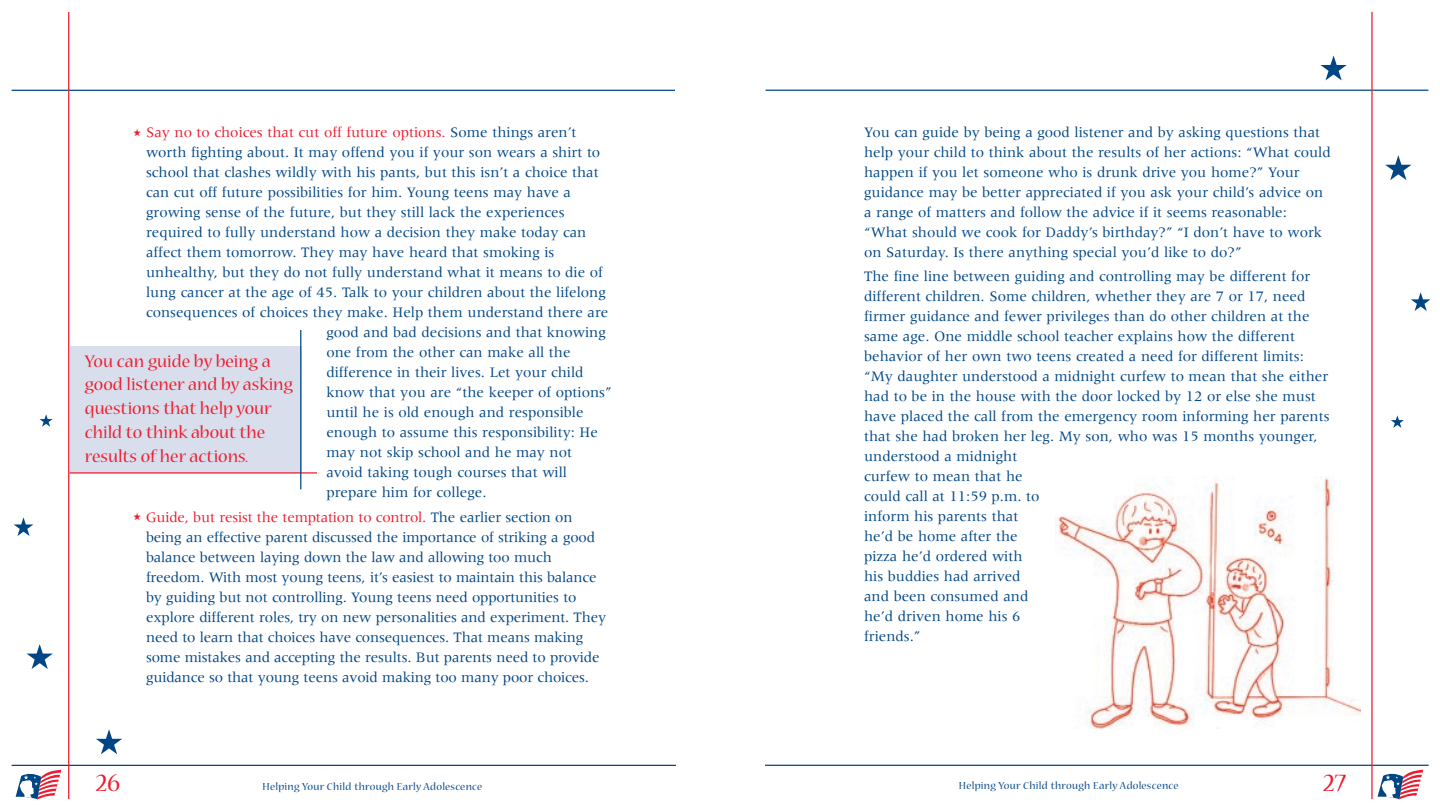
<style>
.page{position:relative;width:1440px;height:810px;background:#fff}
.page>*{position:absolute;margin:0;border:0;box-sizing:border-box;transform-origin:0 0}
.t1{font:27.5px "Nueva";color:#ed1b2d}
.t2{font:18.75px/23.8px "Nueva";color:#ed1b2d}
.t3{font:15px/20px "Meridien";color:#004685}
.t4{font:15px "Meridien";color:#ed1b2d}
.t5{font:11.25px "Nueva";letter-spacing:.025em;color:#004685}
.s1{color:#004685}
.s2{color:#ed1b2d}
</style>
<div class="page">
<hr style="left:765px;top:765px;width:664px;height:1px;background:#004685">
<hr style="left:766px;top:90px;width:662px;height:1px;background:#004685">
<svg style="left:1385px;top:155px;width:26px;height:25px"></svg>
<svg style="left:1320px;top:55px;width:27px;height:25px"></svg>
<svg style="left:1411px;top:292px;width:20px;height:19px"></svg>
<svg style="left:1391px;top:415px;width:13px;height:13px"></svg>
<hr style="left:1371px;top:12px;width:2px;height:787px;background:#ed1b2d">
<svg style="left:1378px;top:770px;width:45px;height:29px"></svg>
<hr style="left:12px;top:765px;width:664px;height:1px;background:#004685">
<hr style="left:12px;top:90px;width:663px;height:1px;background:#004685">
<svg style="left:27px;top:644px;width:26px;height:25px"></svg>
<svg style="left:96px;top:729px;width:26px;height:25px"></svg>
<svg style="left:14px;top:517px;width:19px;height:19px"></svg>
<svg style="left:40px;top:414px;width:13px;height:13px"></svg>
<svg style="left:16px;top:770px;width:45px;height:29px"></svg>
<div style="left:70px;top:346px;width:231px;height:127px;background:#d9deec"></div>
<hr style="left:70px;top:472px;width:247px;height:2px;background:#ed1b2d">
<hr style="left:300px;top:330px;width:1px;height:159px;background:#004685">
<hr style="left:68px;top:12px;width:1px;height:787px;background:#ed1b2d">
<img style="left:1055px;top:477px;width:305px;height:252px">
<p class="t4" style="left:133px;top:126px;width:445px">★ Say no to choices that cut off future options. <span class="s1">Some things aren’t</span></p>
<p class="t3" style="left:146px;top:143px;width:456px">worth fighting about. It may offend you if your son wears a shirt to</p>
<p class="t3" style="left:146px;top:163px;width:454px">school that clashes wildly with his pants, but this isn’t a choice that</p>
<p class="t3" style="left:146px;top:183px;width:427px">can cut off future possibilities for him. Young teens may have a</p>
<p class="t3" style="left:146px;top:203px;width:420px">growing sense of the future, but they still lack the experiences</p>
<p class="t3" style="left:146px;top:223px;width:442px">required to fully understand how a decision they make today can</p>
<p class="t3" style="left:146px;top:243px;width:410px">affect them tomorrow. They may have heard that smoking is</p>
<p class="t3" style="left:146px;top:263px;width:458px">unhealthy, but they do not fully understand what it means to die of</p>
<p class="t3" style="left:146px;top:283px;width:461px">lung cancer at the age of 45. Talk to your children about the lifelong</p>
<p class="t3" style="left:146px;top:303px;width:464px">consequences of choices they make. Help them understand there are</p>
<p class="t3" style="left:326px;top:323px;width:281px">good and bad decisions and that knowing</p>
<p class="t3" style="left:326px;top:343px;width:246px">one from the other can make all the</p>
<p class="t3" style="left:326px;top:363px;width:259px">difference in their lives. Let your child</p>
<p class="t3" style="left:326px;top:383px;width:287px">know that you are “the keeper of options”</p>
<p class="t3" style="left:326px;top:403px;width:259px">until he is old enough and responsible</p>
<p class="t3" style="left:326px;top:423px;width:273px">enough to assume this responsibility: He</p>
<p class="t3" style="left:326px;top:443px;width:247px">may not skip school and he may not</p>
<p class="t3" style="left:326px;top:463px;width:242px">avoid taking tough courses that will</p>
<p class="t3" style="left:326px;top:483px;width:162px">prepare him for college.</p>
<p class="t3" style="left:146px;top:508px;width:462px;text-indent:-13px"><span class="s2">★ Guide, but resist the temptation to control.</span> The earlier section on being an effective parent discussed the importance of striking a good balance between laying down the law and allowing too much freedom. With most young teens, it’s easiest to maintain this balance by guiding but not controlling. Young teens need opportunities to explore different roles, try on new personalities and experiment. They need to learn that choices have consequences. That means making some mistakes and accepting the results. But parents need to provide guidance so that young teens avoid making too many poor choices.</p>
<p class="t2" style="left:85px;top:350px;width:209px">You can guide by being a good listener and by asking questions that help your child to think about the results of her actions.</p>
<h1 class="t1" style="left:96px;top:772px;width:26px">26</h1>
<p class="t5" style="left:262px;top:782px;width:221px">Helping Your Child through Early Adolescence</p>
<p class="t3" style="left:864px;top:123px;width:468px">You can guide by being a good listener and by asking questions that help your child to think about the results of her actions: “What could happen if you let someone who is drunk drive you home?” Your guidance may be better appreciated if you ask your child’s advice on a range of matters and follow the advice if it seems reasonable: “What should we cook for Daddy’s birthday?” “I don’t have to work on Saturday. Is there anything special you’d like to do?”</p>
<p class="t3" style="left:864px;top:268px;width:467px">The fine line between guiding and controlling may be different for different children. Some children, whether they are 7 or 17, need firmer guidance and fewer privileges than do other children at the same age. One middle school teacher explains how the different behavior of her own two teens created a need for different limits: “My daughter understood a midnight curfew to mean that she either had to be in the house with the door locked by 12 or else she must have placed the call from the emergency room informing her parents that she had broken her leg. My son, who was 15 months younger, understood a midnight<br>curfew to mean that he<br>could call at 11:59 p.m. to<br>inform his parents that<br>he’d be home after the<br>pizza he’d ordered with<br>his buddies had arrived<br>and been consumed and<br>he’d driven home his 6<br>friends.”</p>
<p class="t5" style="left:959px;top:782px;width:221px">Helping Your Child through Early Adolescence</p>
<h1 class="t1" style="left:1323px;top:772px;width:24px">27</h1>
</div>
